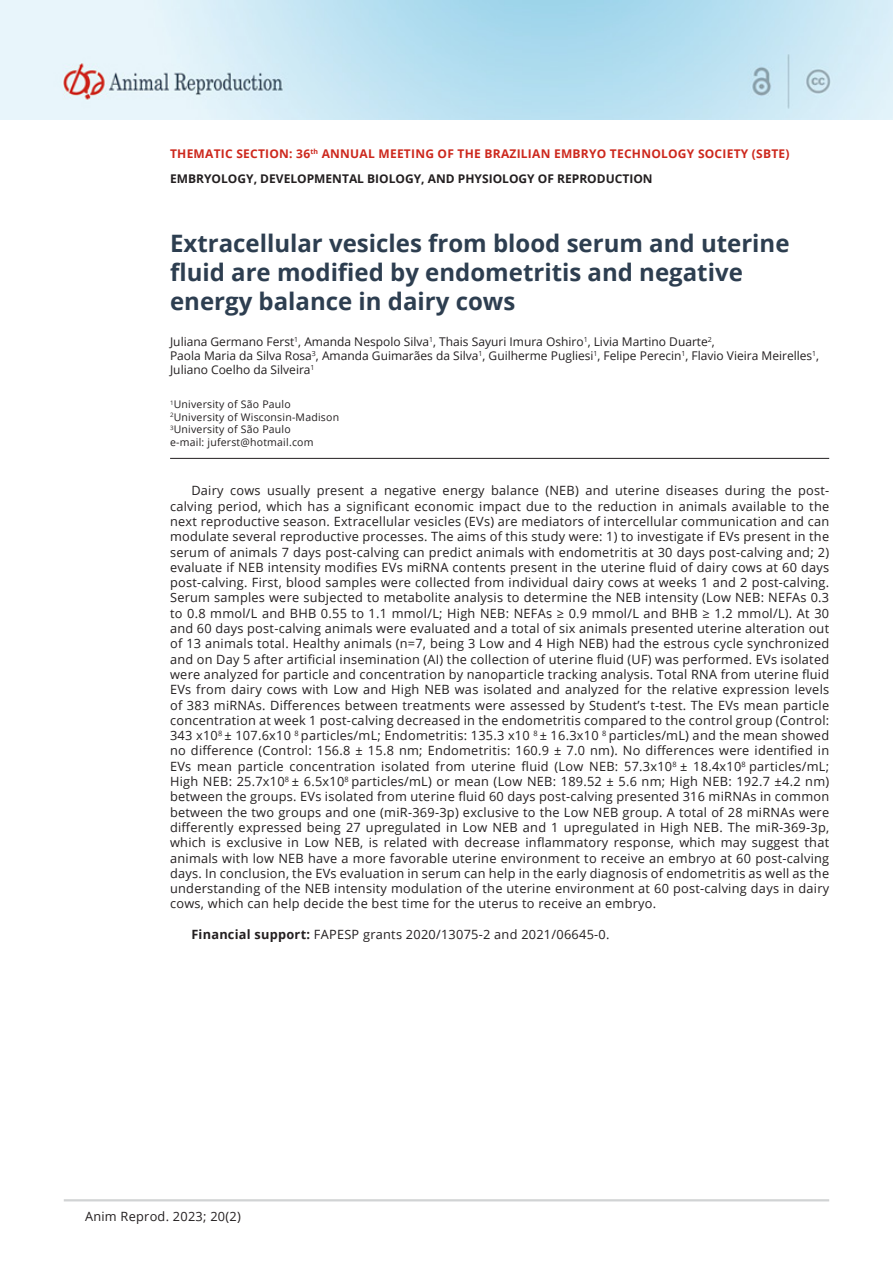
<style>
.page{position:relative;width:893px;height:1263px;background:#fff}
.page>*{position:absolute;margin:0;border:0;box-sizing:border-box;transform-origin:0 0}
.ArticleTitle{font:700 24px/28.8px "Open Sans";color:#2d3e50}
.Abstract{font:12.75px/15.3px "Open Sans";letter-spacing:.02em;color:#231f20;text-align:justify}
.Authors{font:12px/14.4px "Open Sans";color:#231f20}
.t1{font:700 12px/24.6px "Open Sans";letter-spacing:.02em;color:#cd281d}
.Affiliations{font:10.5px "Open Sans";letter-spacing:.02em;color:#231f20}
.Correspondence{font:10.5px "Open Sans";letter-spacing:.02em;color:#231f20}
.s1{color:#231f20}
.s2{font-weight:700}
</style>
<div class="page">
<img style="left:1px;top:1px;width:892px;height:118px">
<hr style="left:64px;top:1199px;width:765px;height:2px;background:#d1d3d4">
<hr style="left:170px;top:458px;width:659px;height:1px;background:#231f20">
<p class="t1" style="left:170px;top:141px;width:621px">THEMATIC SECTION: 36<sup>th</sup> ANNUAL MEETING OF THE BRAZILIAN EMBRYO TECHNOLOGY SOCIETY (SBTE)<br><span class="s1">EMBRYOLOGY, DEVELOPMENTAL BIOLOGY, AND PHYSIOLOGY OF REPRODUCTION</span></p>
<p class="ArticleTitle" style="left:170px;top:229px;width:621px">Extracellular vesicles from blood serum and uterine fluid are modified by endometritis and negative energy balance in dairy cows</p>
<p class="Authors" style="left:170px;top:334px;width:651px">Juliana Germano Ferst<sup>1</sup>, Amanda Nespolo Silva<sup>1</sup>, Thais Sayuri Imura Oshiro<sup>1</sup>, Livia Martino Duarte<sup>2</sup>,<br>Paola Maria da Silva Rosa<sup>3</sup>, Amanda Guimarães da Silva<sup>1</sup>, Guilherme Pugliesi<sup>1</sup>, Felipe Perecin<sup>1</sup>, Flavio Vieira Meirelles<sup>1</sup>,<br>Juliano Coelho da Silveira<sup>1</sup></p>
<p class="Affiliations" style="left:170px;top:397px;width:122px"><sup>1</sup>University of São Paulo</p>
<p class="Affiliations" style="left:170px;top:410px;width:171px"><sup>2</sup>University of Wisconsin-Madison</p>
<p class="Affiliations" style="left:170px;top:422px;width:122px"><sup>3</sup>University of São Paulo</p>
<p class="Correspondence" style="left:170px;top:435px;width:145px">e-mail: juferst@hotmail.com</p>
<p class="Abstract" style="left:170px;top:483px;width:661px;text-indent:21px">Dairy cows usually present a negative energy balance (NEB) and uterine diseases during the post&shy;calving period, which has a significant economic impact due to the reduction in animals available to the next reproductive season. Extracellular vesicles (EVs) are mediators of intercellular communication and can modulate several reproductive processes. The aims of this study were: 1) to investigate if EVs present in the serum of animals 7 days post-calving can predict animals with endometritis at 30 days post-calving and; 2) evaluate if NEB intensity modifies EVs miRNA contents present in the uterine fluid of dairy cows at 60 days post-calving. First, blood samples were collected from individual dairy cows at weeks 1 and 2 post-calving.<br>Serum samples were subjected to metabolite analysis to determine the NEB intensity (Low NEB: NEFAs 0.3 to 0.8 mmol/L and BHB 0.55 to 1.1 mmol/L; High NEB: NEFAs ≥ 0.9 mmol/L and BHB ≥ 1.2 mmol/L). At 30 and 60 days post-calving animals were evaluated and a total of six animals presented uterine alteration out of 13 animals total. Healthy animals (n=7, being 3 Low and 4 High NEB) had the estrous cycle synchronized and on Day 5 after artificial insemination (AI) the collection of uterine fluid (UF) was performed. EVs isolated were analyzed for particle and concentration by nanoparticle tracking analysis. Total RNA from uterine fluid EVs from dairy cows with Low and High NEB was isolated and analyzed for the relative expression levels of 383 miRNAs. Differences between treatments were assessed by Student’s t-test. The EVs mean particle concentration at week 1 post-calving decreased in the endometritis compared to the control group (Control:<br>343 x10<sup>8</sup> ± 107.6x10 <sup>8</sup> particles/mL; Endometritis: 135.3 x10 <sup>8</sup> ± 16.3x10 <sup>8</sup> particles/mL) and the mean showed no difference (Control: 156.8 ± 15.8 nm; Endometritis: 160.9 ± 7.0 nm). No differences were identified in EVs mean particle concentration isolated from uterine fluid (Low NEB: 57.3x10<sup>8</sup> ± 18.4x10<sup>8</sup> particles/mL; High NEB: 25.7x10<sup>8</sup> ± 6.5x10<sup>8</sup> particles/mL) or mean (Low NEB: 189.52 ± 5.6 nm; High NEB: 192.7 ±4.2 nm) between the groups. EVs isolated from uterine fluid 60 days post-calving presented 316 miRNAs in common between the two groups and one (miR-369-3p) exclusive to the Low NEB group. A total of 28 miRNAs were differently expressed being 27 upregulated in Low NEB and 1 upregulated in High NEB. The miR-369-3p, which is exclusive in Low NEB, is related with decrease inflammatory response, which may suggest that animals with low NEB have a more favorable uterine environment to receive an embryo at 60 post-calving days. In conclusion, the EVs evaluation in serum can help in the early diagnosis of endometritis as well as the understanding of the NEB intensity modulation of the uterine environment at 60 post-calving days in dairy cows, which can help decide the best time for the uterus to receive an embryo.</p>
<p class="Abstract" style="left:191px;top:926px;width:420px"><span class="s2">Financial support:</span> FAPESP grants 2020/13075-2 and 2021/06645-0.</p>
<p class="Abstract" style="left:85px;top:1208px;width:157px">Anim Reprod. 2023; 20(2)</p>
</div>
